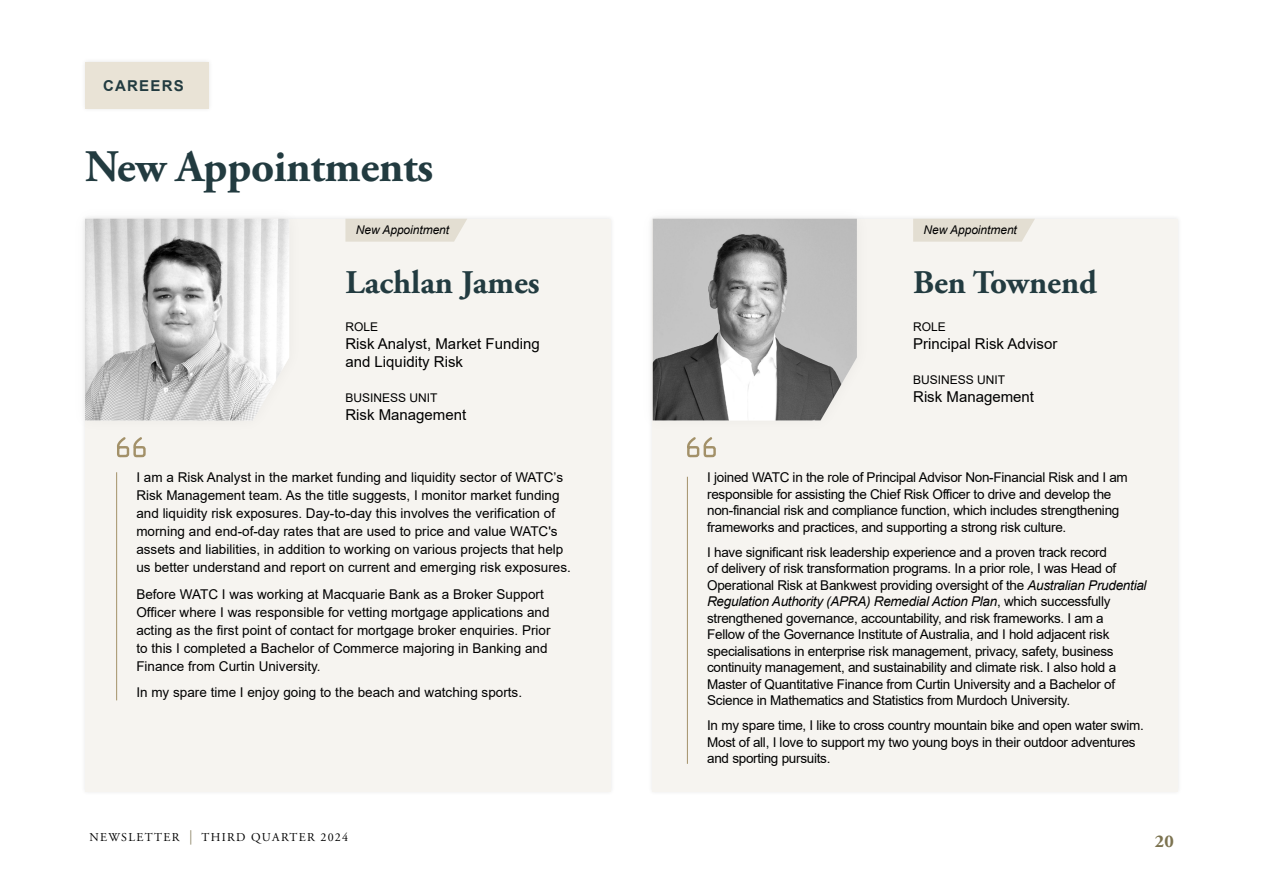
<style>
.page{position:relative;width:1263px;height:893px;background:#fff}
.page>*{position:absolute;margin:0;border:0;box-sizing:border-box;transform-origin:0 0}
.t1{font:700 45px "Adobe Garamond Pro";letter-spacing:-.01em;color:#223b40}
.t2{font:700 33px "Adobe Garamond Pro";color:#223b40}
.t3{font:700 18px "Adobe Garamond Pro";color:#7c7350}
.t4{font:15px/18px "Arial";color:#000}
.t5{font:700 15px "Arial";letter-spacing:.08em;color:#223b40}
.t6{font:13.5px/16.5px "Arial";letter-spacing:-.02em;color:#000}
.t7{font:13.5px/18px "Arial";color:#000}
.t8{font:12px "Arial";color:#000}
.t9{font:italic 12px "Arial";letter-spacing:-.005em;color:#000}
.t10{font:12px "Adobe Garamond Pro";letter-spacing:.115em;color:#000}
.s1{font-size:14.4px;color:#7c7350}
.s2{font-style:italic}
</style>
<div class="page">
<div style="left:648px;top:214px;width:534px;height:582px;background:#f9f9f9"></div>
<div style="left:653px;top:219px;width:525px;height:573px;background:#f6f4f0"></div>
<div style="left:638px;top:204px;width:233px;height:231px;background:#000;opacity:.05"></div>
<img style="left:653px;top:219px;width:204px;height:201px">
<svg style="left:913px;top:219px;width:122px;height:23px"></svg>
<svg style="left:687px;top:437px;width:29px;height:21px"></svg>
<div style="left:80px;top:57px;width:133px;height:56px;background:#000;opacity:.1"></div>
<div style="left:85px;top:62px;width:123px;height:46px;background:#e9e3d6"></div>
<div style="left:80px;top:214px;width:535px;height:582px;background:#f9f9f9"></div>
<div style="left:85px;top:219px;width:525px;height:573px;background:#f6f4f0"></div>
<svg style="left:345px;top:219px;width:122px;height:23px"></svg>
<hr style="left:116px;top:472px;width:1px;height:228px;background:#a39169">
<svg style="left:117px;top:437px;width:29px;height:21px"></svg>
<div style="left:70px;top:204px;width:234px;height:231px;background:#000;opacity:.05"></div>
<img style="left:85px;top:219px;width:204px;height:201px">
<hr style="left:687px;top:477px;width:1px;height:287px;background:#a39169">
<p class="t5" style="left:103px;top:75px;width:82px">CAREERS</p>
<h1 class="t1" style="left:85px;top:140px;width:350px">New Appointments</h1>
<p class="t9" style="left:356px;top:222px;width:95px">New Appointment</p>
<h2 class="t2" style="left:345px;top:263px;width:196px">Lachlan James</h2>
<p class="t8" style="left:345px;top:319px;width:34px">ROLE</p>
<p class="t4" style="left:345px;top:335px;width:196px">Risk Analyst, Market Funding and Liquidity Risk</p>
<p class="t8" style="left:345px;top:390px;width:94px">BUSINESS UNIT</p>
<p class="t4" style="left:345px;top:406px;width:122px">Risk Management</p>
<p class="t7" style="left:136px;top:468px;width:436px">I am a Risk Analyst in the market funding and liquidity sector of WATC’s Risk Management team. As the title suggests, I monitor market funding and liquidity risk exposures. Day-to-day this involves the verification of morning and end-of-day rates that are used to price and value WATC's assets and liabilities, in addition to working on various projects that help us better understand and report on current and emerging risk exposures.</p>
<p class="t7" style="left:136px;top:585px;width:416px">Before WATC I was working at Macquarie Bank as a Broker Support Officer where I was responsible for vetting mortgage applications and acting as the first point of contact for mortgage broker enquiries. Prior to this I completed a Bachelor of Commerce majoring in Banking and Finance from Curtin University.</p>
<p class="t7" style="left:136px;top:683px;width:387px">In my spare time I enjoy going to the beach and watching sports.</p>
<p class="t10" style="left:89px;top:830px;width:260px">NEWSLETTER <span class="s1">|</span> THIRD QUARTER 2024</p>
<p class="t9" style="left:923px;top:222px;width:95px">New Appointment</p>
<h2 class="t2" style="left:913px;top:263px;width:185px">Ben Townend</h2>
<p class="t8" style="left:913px;top:319px;width:34px">ROLE</p>
<p class="t4" style="left:913px;top:335px;width:146px">Principal Risk Advisor</p>
<p class="t8" style="left:913px;top:372px;width:94px">BUSINESS UNIT</p>
<p class="t4" style="left:913px;top:388px;width:122px">Risk Management</p>
<p class="t6" style="left:707px;top:469px;width:422px">I joined WATC in the role of Principal Advisor Non-Financial Risk and I am responsible for assisting the Chief Risk Officer to drive and develop the non-financial risk and compliance function, which includes strengthening frameworks and practices, and supporting a strong risk culture.</p>
<p class="t6" style="left:707px;top:543px;width:441px">I have significant risk leadership experience and a proven track record<br>of delivery of risk transformation programs. In a prior role, I was Head of Operational Risk at Bankwest providing oversight of the <span class="s2">Australian Prudential Regulation Authority (APRA) Remedial Action Plan</span>, which successfully strengthened governance, accountability, and risk frameworks. I am a<br>Fellow of the Governance Institute of Australia, and I hold adjacent risk specialisations in enterprise risk management, privacy, safety, business continuity management, and sustainability and climate risk. I also hold a Master of Quantitative Finance from Curtin University and a Bachelor of Science in Mathematics and Statistics from Murdoch University.</p>
<p class="t6" style="left:707px;top:717px;width:438px">In my spare time, I like to cross country mountain bike and open water swim.<br>Most of all, I love to support my two young boys in their outdoor adventures and sporting pursuits.</p>
<h3 class="t3" style="left:1155px;top:830px;width:20px">20</h3>
</div>
